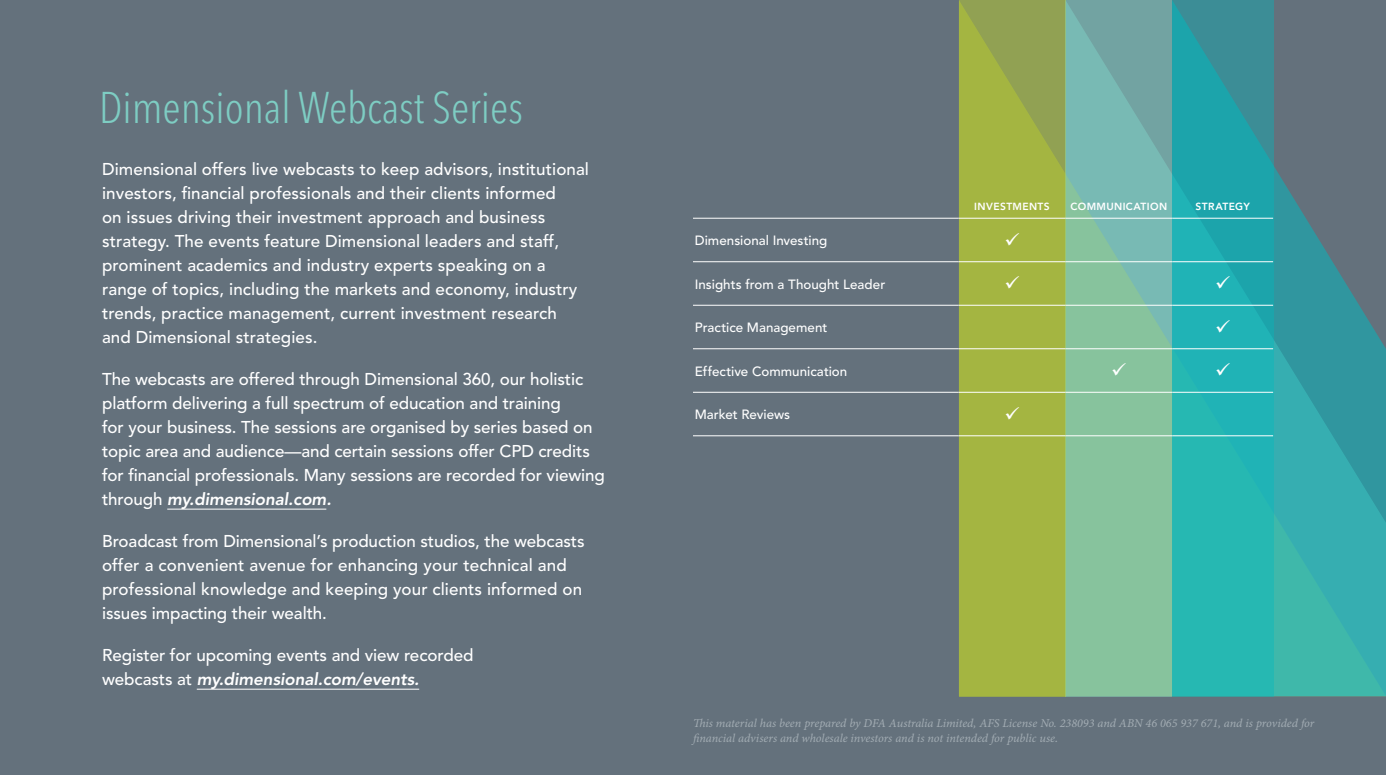
<style>
.page{position:relative;width:1386px;height:775px;background:#fff}
.page>*{position:absolute;margin:0;border:0;box-sizing:border-box;transform-origin:0 0}
.t1{font:300 condensed 44px "Avenir Next LT Pro";color:#7ecdc3}
.t2{font:500 17px/24px "Avenir LT Std";letter-spacing:.005em;color:#fff}
.t3{font:500 13.4px "Avenir LT Std";color:#fff}
.t4{font:12px/14.2px "Minion Pro It Capt";letter-spacing:-.005em;color:#a1abb2}
.t5{font:800 10.2px "Avenir LT Std";letter-spacing:.035em;color:#fff}
.s1{font-weight:800;font-style:italic}
.s2{font-size:12.5px}
</style>
<div class="page">
<div style="left:0;top:0;width:1385px;height:775px;background:#64717c"></div>
<svg style="left:958px;top:0;width:107px;height:696px;background:#a1b244"></svg>
<svg style="left:1065px;top:0;width:106px;height:696px;background:#81bca3"></svg>
<hr style="left:167px;top:509px;width:159px;height:1px;background:#fff">
<hr style="left:197px;top:689px;width:222px;height:1px;background:#fff">
<svg style="left:1171px;top:0;width:214px;height:696px"></svg>
<hr style="left:693px;top:218px;width:265px;height:1px;background:#fff">
<hr style="left:693px;top:261px;width:265px;height:1px;background:#fff">
<hr style="left:693px;top:305px;width:265px;height:1px;background:#fff">
<hr style="left:693px;top:348px;width:265px;height:1px;background:#fff">
<hr style="left:693px;top:392px;width:265px;height:1px;background:#fff">
<hr style="left:693px;top:435px;width:265px;height:1px;background:#fff">
<hr style="left:958px;top:435px;width:107px;height:1px;background:#fff">
<hr style="left:1065px;top:435px;width:107px;height:1px;background:#fff">
<hr style="left:1172px;top:435px;width:100px;height:1px;background:#fff">
<hr style="left:958px;top:218px;width:107px;height:1px;background:#fff">
<hr style="left:1065px;top:218px;width:107px;height:1px;background:#fff">
<hr style="left:1172px;top:218px;width:100px;height:1px;background:#fff">
<hr style="left:958px;top:261px;width:107px;height:1px;background:#fff">
<hr style="left:1065px;top:261px;width:107px;height:1px;background:#fff">
<hr style="left:1172px;top:261px;width:100px;height:1px;background:#fff">
<hr style="left:958px;top:305px;width:107px;height:1px;background:#fff">
<hr style="left:1065px;top:305px;width:107px;height:1px;background:#fff">
<hr style="left:1172px;top:305px;width:100px;height:1px;background:#fff">
<hr style="left:958px;top:348px;width:107px;height:1px;background:#fff">
<hr style="left:1065px;top:348px;width:107px;height:1px;background:#fff">
<hr style="left:1172px;top:348px;width:100px;height:1px;background:#fff">
<hr style="left:958px;top:392px;width:107px;height:1px;background:#fff">
<hr style="left:1065px;top:392px;width:107px;height:1px;background:#fff">
<hr style="left:1172px;top:392px;width:100px;height:1px;background:#fff">
<svg style="left:1005px;top:232px;width:14px;height:13px"></svg>
<svg style="left:1005px;top:276px;width:14px;height:13px"></svg>
<svg style="left:1216px;top:276px;width:13px;height:13px"></svg>
<svg style="left:1216px;top:319px;width:13px;height:13px"></svg>
<svg style="left:1112px;top:363px;width:13px;height:13px"></svg>
<svg style="left:1216px;top:363px;width:13px;height:13px"></svg>
<svg style="left:1005px;top:406px;width:14px;height:13px"></svg>
<h1 class="t1" style="left:99px;top:81px;width:425px">Dimensional Webcast Series</h1>
<p class="t2" style="left:102px;top:157px;width:488px">Dimensional offers live webcasts to keep advisors, institutional investors, financial professionals and their clients informed<br>on issues driving their investment approach and business strategy. The events feature Dimensional leaders and staff, prominent academics and industry experts speaking on a range of topics, including the markets and economy, industry trends, practice management, current investment research and Dimensional strategies.</p>
<p class="t2" style="left:102px;top:368px;width:504px">The webcasts are offered through Dimensional 360, our holistic platform delivering a full spectrum of education and training<br>for your business. The sessions are organised by series based on topic area and audience—and certain sessions offer CPD credits for financial professionals. Many sessions are recorded for viewing through <span class="s1">my.dimensional.com.</span></p>
<p class="t2" style="left:102px;top:530px;width:484px">Broadcast from Dimensional’s production studios, the webcasts offer a convenient avenue for enhancing your technical and professional knowledge and keeping your clients informed on issues impacting their wealth.</p>
<p class="t2" style="left:102px;top:644px;width:373px">Register for upcoming events and view recorded webcasts at <span class="s1">my.dimensional.com/events.</span></p>
<p class="t3" style="left:694px;top:233px;width:134px">Dimensional Investing</p>
<p class="t3" style="left:694px;top:276px;width:192px">Insights from a Thought Leader</p>
<p class="t3" style="left:694px;top:320px;width:134px">Practice Management</p>
<p class="t3" style="left:694px;top:363px;width:154px">Effective Communication</p>
<p class="t3" style="left:694px;top:407px;width:97px">Market Reviews</p>
<p class="t5" style="left:974px;top:200px;width:77px">INVESTMENTS</p>
<p class="t5" style="left:1070px;top:200px;width:98px">COMMUNICATION</p>
<p class="t5" style="left:1195px;top:200px;width:56px">STRATEGY</p>
<p class="t4" style="left:693px;top:717px;width:623px">This material has been prepared by DFA Australia Limited, AFS License No. 238093 and ABN 46 065 937 671, and is provided for financial advisers and wholesale investors and is not intended for public use<span class="s2">.</span></p>
</div>
